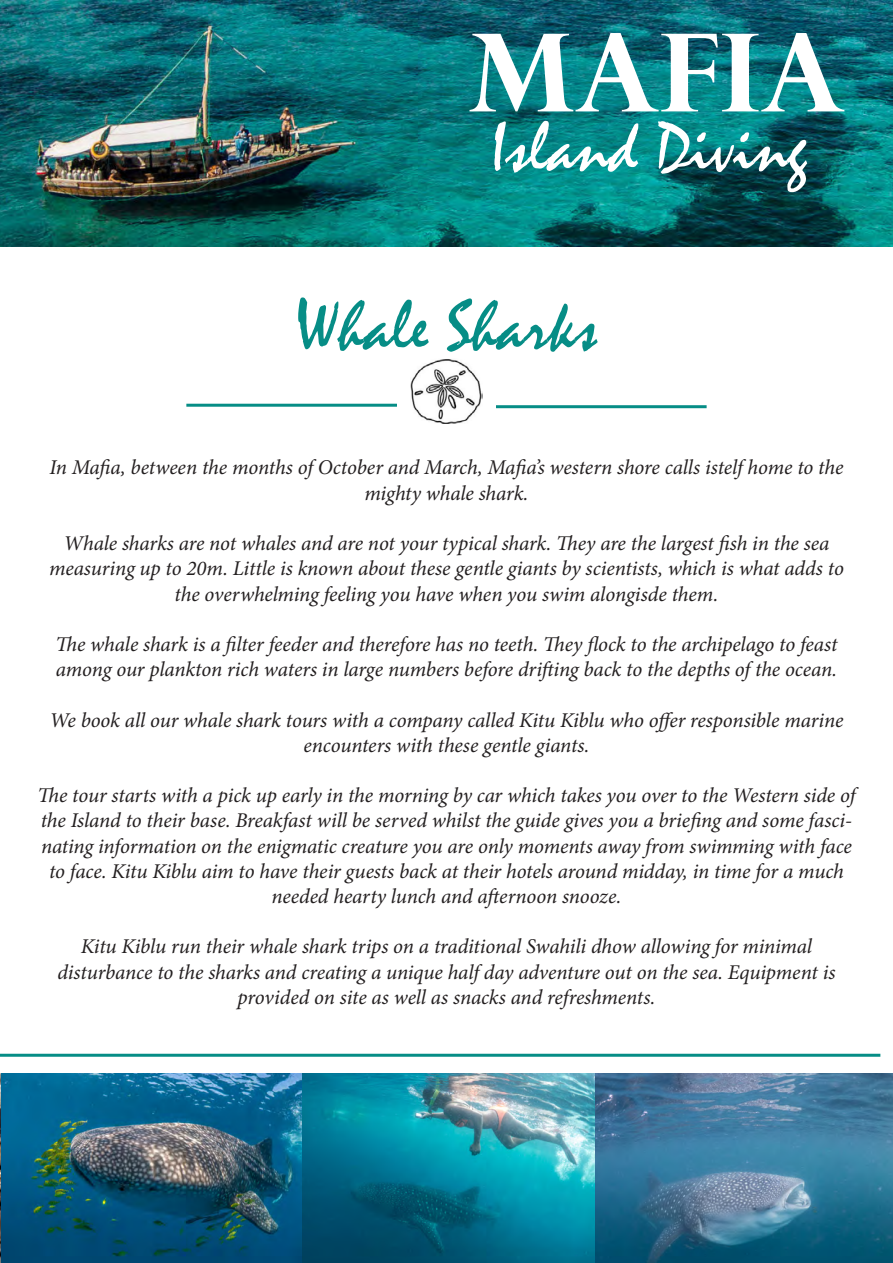
<style>
.page{position:relative;width:893px;height:1263px;background:#fff}
.page>*{position:absolute;margin:0;border:0;box-sizing:border-box;transform-origin:0 0}
.t1{font:700 108px "Perpetua Titling";color:#fff}
.t2{font:72px "Mistral";color:#fff}
.t3{font:72px "Mistral";color:#068d86}
.t4{font:italic 21px/25.2px "Minion Pro";letter-spacing:-.01em;color:#231f20;text-align:center}
</style>
<div class="page">
<img style="left:0;top:0;width:893px;height:247px">
<img style="left:0;top:1073px;width:893px;height:190px">
<hr style="left:0;top:1054px;width:880px;height:3px;background:#068d86">
<img style="left:410px;top:359px;width:72px;height:65px">
<hr style="left:186px;top:404px;width:211px;height:3px;background:#068d86">
<hr style="left:496px;top:405px;width:211px;height:3px;background:#068d86">
<p class="t1" style="left:469px;top:6px;width:379px">Mafia</p>
<p class="t2" style="left:491px;top:108px;width:318px">Island Diving</p>
<p class="t3" style="left:295px;top:286px;width:304px">Whale Sharks</p>
<p class="t4" style="left:49px;top:455px;width:795px">In Mafia, between the months of October and March, Mafia’s western shore calls istelf home to the mighty whale shark.</p>
<p class="t4" style="left:63px;top:531px;width:767px">Whale sharks are not whales and are not your typical shark. They are the largest fish in the sea</p>
<p class="t4" style="left:49px;top:556px;width:796px">measuring up to 20m. Little is known about these gentle giants by scientists, which is what adds to the overwhelming feeling you have when you swim alongisde them.</p>
<p class="t4" style="left:55px;top:631px;width:783px;text-align:left">The whale shark is a filter feeder and therefore has no teeth. They flock to the archipelago to feast among our plankton rich waters in large numbers before drifting back to the depths of the ocean.</p>
<p class="t4" style="left:50px;top:707px;width:795px">We book all our whale shark tours with a company called Kitu Kiblu who offer responsible marine encounters with these gentle giants.</p>
<p class="t4" style="left:37px;top:783px;width:819px">The tour starts with a pick up early in the morning by car which takes you over to the Western side of the Island to their base. Breakfast will be served whilst the guide gives you a briefing and some fasci&shy;nating information on the enigmatic creature you are only moments away from swimming with face to face. Kitu Kiblu aim to have their guests back at their hotels around midday, in time for a much needed hearty lunch and afternoon snooze.</p>
<p class="t4" style="left:81px;top:934px;width:733px">Kitu Kiblu run their whale shark trips on a traditional Swahili dhow allowing for minimal</p>
<p class="t4" style="left:57px;top:959px;width:780px">disturbance to the sharks and creating a unique half day adventure out on the sea. Equipment is</p>
<p class="t4" style="left:238px;top:984px;width:419px">provided on site as well as snacks and refreshments.</p>
</div>
